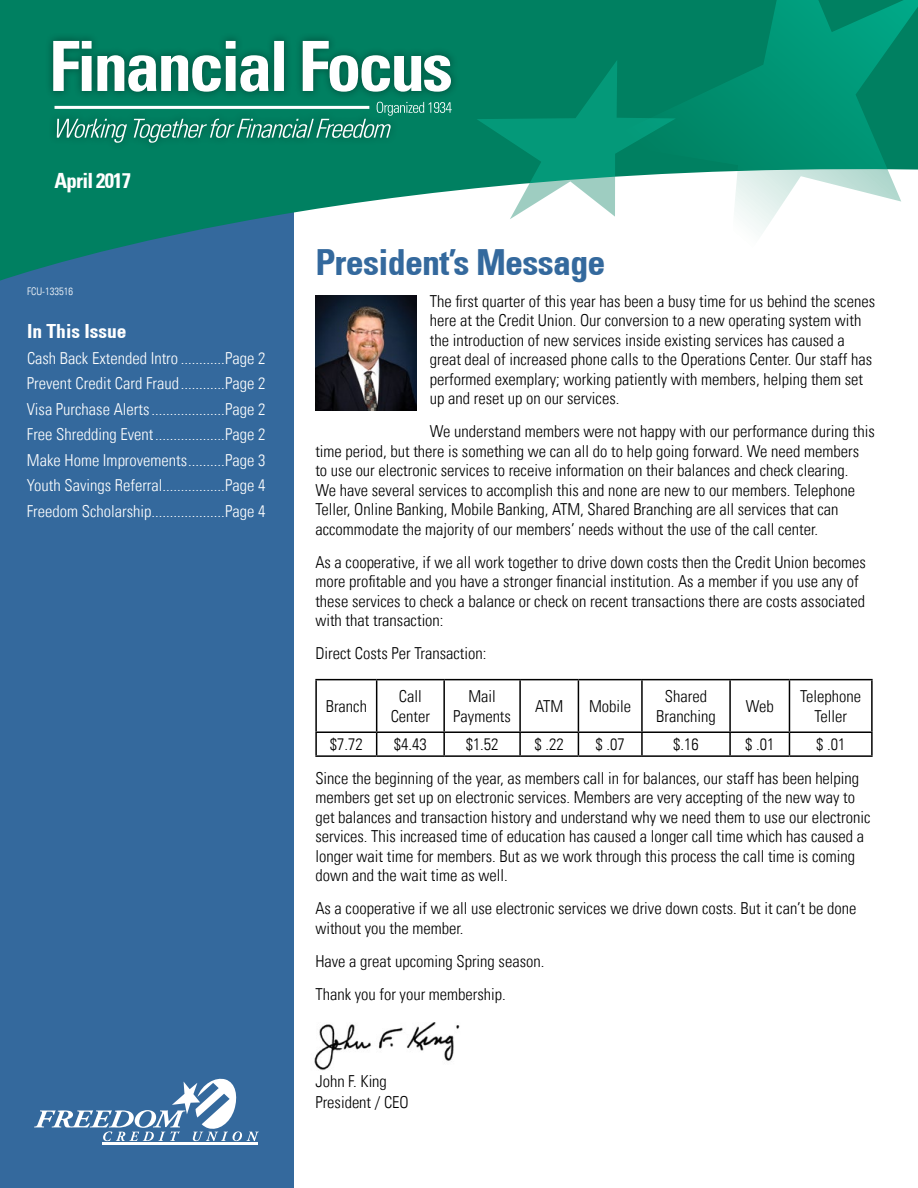
<style>
.page{position:relative;width:918px;height:1188px;background:#fff}
.page>*{position:absolute;margin:0;border:0;box-sizing:border-box;transform-origin:0 0}
.t1{font:700 condensed 36px "Univers 67";letter-spacing:-.02em;color:#34699d}
.t2{font:700 condensed 21px "Univers 67";letter-spacing:-.04em;color:#fff}
.t3{font:700 condensed 19.5px "Univers 67";color:#fff}
.t4{font:300 condensed 16.5px/19.5px "Univers LT";color:#000}
.t5{font:300 condensed 16.5px/25.5px "Univers LT";color:#fff;text-align:justify}
.t6{font:300 condensed 10.5px "Univers LT";color:#fff}
</style>
<div class="page">
<hr style="left:315px;top:679px;width:62px;height:1px;background:#000">
<hr style="left:315px;top:680px;width:2px;height:51px;background:#000">
<hr style="left:377px;top:679px;width:67px;height:1px;background:#000">
<hr style="left:376px;top:680px;width:1px;height:51px;background:#000">
<hr style="left:444px;top:679px;width:76px;height:1px;background:#000">
<hr style="left:443px;top:680px;width:2px;height:51px;background:#000">
<hr style="left:520px;top:679px;width:58px;height:1px;background:#000">
<hr style="left:519px;top:680px;width:2px;height:51px;background:#000">
<hr style="left:578px;top:679px;width:64px;height:1px;background:#000">
<hr style="left:578px;top:680px;width:1px;height:51px;background:#000">
<hr style="left:642px;top:679px;width:88px;height:1px;background:#000">
<hr style="left:641px;top:680px;width:2px;height:51px;background:#000">
<hr style="left:730px;top:679px;width:59px;height:1px;background:#000">
<hr style="left:729px;top:680px;width:2px;height:51px;background:#000">
<hr style="left:789px;top:679px;width:84px;height:1px;background:#000">
<hr style="left:789px;top:680px;width:1px;height:51px;background:#000">
<hr style="left:871px;top:680px;width:2px;height:51px;background:#000">
<hr style="left:315px;top:731px;width:62px;height:2px;background:#000">
<hr style="left:315px;top:733px;width:2px;height:22px;background:#000">
<hr style="left:377px;top:731px;width:67px;height:2px;background:#000">
<svg style="left:376px;top:733px;width:1px;height:22px"></svg>
<hr style="left:444px;top:731px;width:76px;height:2px;background:#000">
<hr style="left:443px;top:733px;width:2px;height:22px;background:#000">
<hr style="left:520px;top:731px;width:58px;height:2px;background:#000">
<hr style="left:519px;top:733px;width:2px;height:22px;background:#000">
<hr style="left:578px;top:731px;width:64px;height:2px;background:#000">
<svg style="left:578px;top:733px;width:1px;height:22px"></svg>
<hr style="left:642px;top:731px;width:88px;height:2px;background:#000">
<hr style="left:641px;top:733px;width:2px;height:22px;background:#000">
<hr style="left:730px;top:731px;width:59px;height:2px;background:#000">
<hr style="left:729px;top:733px;width:2px;height:22px;background:#000">
<hr style="left:789px;top:731px;width:84px;height:2px;background:#000">
<svg style="left:789px;top:733px;width:1px;height:22px"></svg>
<hr style="left:871px;top:733px;width:2px;height:22px;background:#000">
<hr style="left:315px;top:755px;width:62px;height:2px;background:#000">
<hr style="left:377px;top:755px;width:67px;height:2px;background:#000">
<hr style="left:444px;top:755px;width:76px;height:2px;background:#000">
<hr style="left:520px;top:755px;width:58px;height:2px;background:#000">
<hr style="left:578px;top:755px;width:64px;height:2px;background:#000">
<hr style="left:642px;top:755px;width:88px;height:2px;background:#000">
<hr style="left:730px;top:755px;width:59px;height:2px;background:#000">
<hr style="left:789px;top:755px;width:84px;height:2px;background:#000">
<div style="left:0;top:165px;width:294px;height:1023px;background:#34699d"></div>
<img style="left:314px;top:1022px;width:146px;height:49px">
<svg style="left:0;top:0;width:598px;height:281px;fill:#008061"></svg>
<div style="left:48px;top:110px;width:351px;height:41px;background:#008061"></div>
<hr style="left:55px;top:106px;width:314px;height:3px;background:#fff">
<svg style="left:57px;top:102px;width:395px;height:41px"></svg>
<svg style="left:598px;top:0;width:320px;height:234px"></svg>
<svg style="left:477px;top:60px;width:199px;height:159px"></svg>
<div style="left:45px;top:32px;width:414px;height:68px;background:#000;opacity:.4"></div>
<svg style="left:53px;top:41px;width:398px;height:51px"></svg>
<hr style="left:103px;top:1142px;width:155px;height:3px;background:#fff">
<svg style="left:34px;top:1079px;width:225px;height:62px"></svg>
<img style="left:315px;top:296px;width:101px;height:114px">
<p class="t2" style="left:55px;top:168px;width:78px">April 2017</p>
<p class="t6" style="left:27px;top:285px;width:48px">FCU-133516</p>
<p class="t3" style="left:27px;top:319px;width:101px">In This Issue</p>
<p class="t5" style="left:27px;top:345px;width:240px">Cash Back Extended Intro ............Page 2<br>Prevent Credit Card Fraud............Page 2<br>Visa Purchase Alerts....................Page 2<br>Free Shredding Event...................Page 2<br>Make Home Improvements..........Page 3<br>Youth Savings Referral.................Page 4<br>Freedom Scholarship....................Page 4</p>
<h1 class="t1" style="left:315px;top:240px;width:292px">President’s Message</h1>
<p class="t4" style="left:430px;top:291px;width:447px">The first quarter of this year has been a busy time for us behind the scenes here at the Credit Union. Our conversion to a new operating system with the introduction of new services inside existing services has caused a great deal of increased phone calls to the Operations Center. Our staff has performed exemplary; working patiently with members, helping them set up and reset up on our services.</p>
<p class="t4" style="left:315px;top:422px;width:561px;text-indent:114px">We understand members were not happy with our performance during this time period, but there is something we can all do to help going forward. We need members to use our electronic services to receive information on their balances and check clearing.<br>We have several services to accomplish this and none are new to our members. Telephone Teller, Online Banking, Mobile Banking, ATM, Shared Branching are all services that can accommodate the majority of our members’ needs without the use of the call center.</p>
<p class="t4" style="left:315px;top:552px;width:552px">As a cooperative, if we all work together to drive down costs then the Credit Union becomes more profitable and you have a stronger financial institution. As a member if you use any of these services to check a balance or check on recent transactions there are costs associated with that transaction:</p>
<p class="t4" style="left:315px;top:644px;width:173px">Direct Costs Per Transaction:</p>
<p class="t4" style="left:326px;top:696px;width:43px">Branch</p>
<p class="t4" style="left:391px;top:687px;width:41px;text-align:center">Call<br>Center</p>
<p class="t4" style="left:453px;top:687px;width:59px;text-align:center">Mail<br>Payments</p>
<p class="t4" style="left:535px;top:696px;width:30px">ATM</p>
<p class="t4" style="left:589px;top:696px;width:44px">Mobile</p>
<p class="t4" style="left:656px;top:687px;width:61px;text-align:center">Shared<br>Branching</p>
<p class="t4" style="left:746px;top:696px;width:30px">Web</p>
<p class="t4" style="left:800px;top:687px;width:63px;text-align:center">Telephone<br>Teller</p>
<p class="t4" style="left:330px;top:735px;width:34px">$7.72</p>
<p class="t4" style="left:394px;top:735px;width:34px">$4.43</p>
<p class="t4" style="left:466px;top:735px;width:34px">$1.52</p>
<p class="t4" style="left:535px;top:735px;width:31px">$ .22</p>
<p class="t4" style="left:596px;top:735px;width:31px">$ .07</p>
<p class="t4" style="left:673px;top:735px;width:27px">$.16</p>
<p class="t4" style="left:745px;top:735px;width:31px">$ .01</p>
<p class="t4" style="left:315px;top:727px;width:545px;line-height:33.8px;text-indent:501px">$ .01<br>Since the beginning of the year, as members call in for balances, our staff has been helping</p>
<p class="t4" style="left:315px;top:788px;width:557px">members get set up on electronic services. Members are very accepting of the new way to get balances and transaction history and understand why we need them to use our electronic services. This increased time of education has caused a longer call time which has caused a longer wait time for members. But as we work through this process the call time is coming down and the wait time as well.</p>
<p class="t4" style="left:315px;top:899px;width:543px">As a cooperative if we all use electronic services we drive down costs. But it can’t be done without you the member.</p>
<p class="t4" style="left:315px;top:945px;width:231px;line-height:33px">Have a great upcoming Spring season.<br>Thank you for your membership.</p>
<p class="t4" style="left:315px;top:1070px;width:95px;line-height:21px">John F. King<br>President / CEO</p>
</div>
